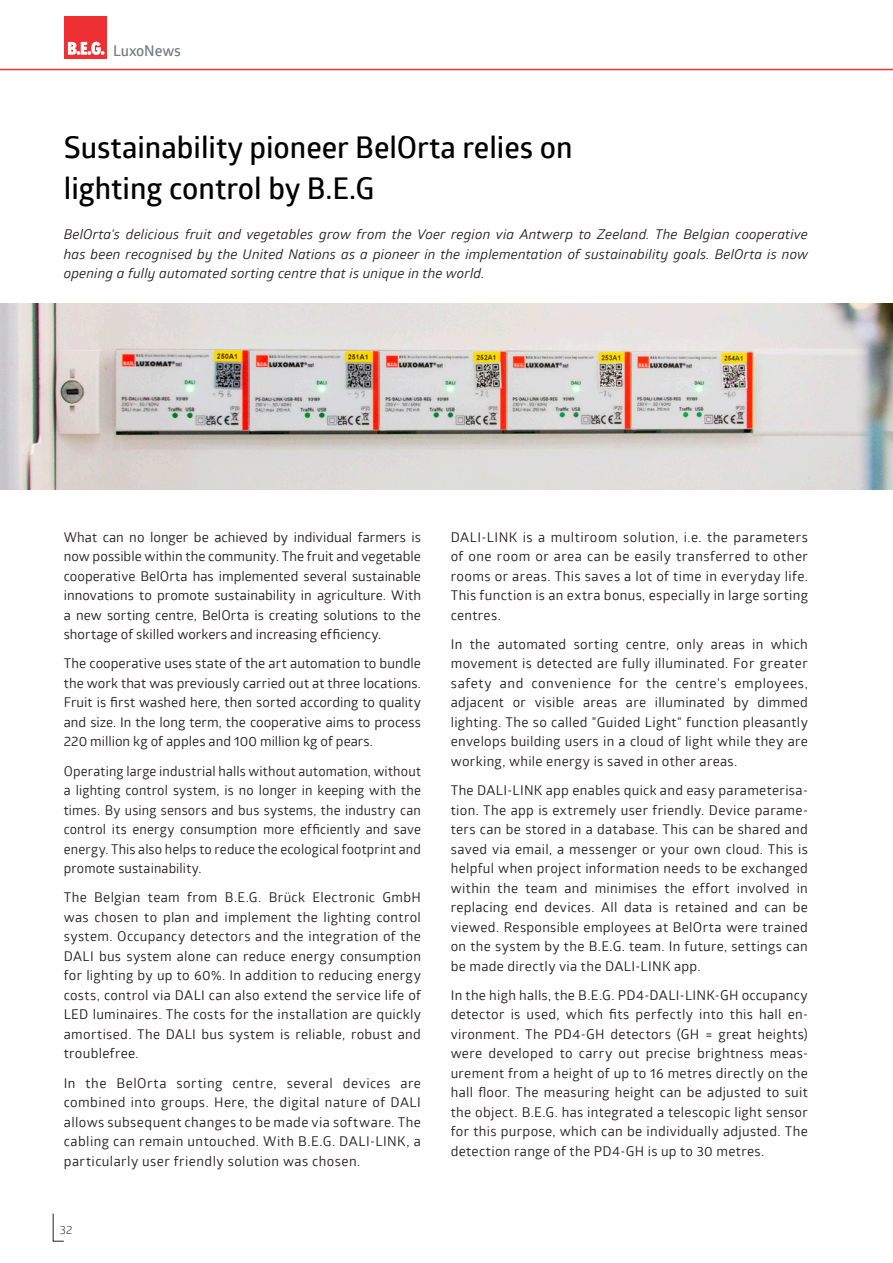
<style>
.page{position:relative;width:893px;height:1263px;background:#fff}
.page>*{position:absolute;margin:0;border:0;box-sizing:border-box;transform-origin:0 0}
.t1{font:600 30px/40.5px "Glober";color:#000}
.t2{font:600 15px "Glober";letter-spacing:-.005em;color:#717d83}
.t3{font:13.5px/19.5px "Glober";letter-spacing:.02em;color:#231f20;text-align:justify}
.t4{font:italic 13.5px/19.5px "Glober";letter-spacing:.01em;color:#231f20;text-align:justify}
.t5{font:11.7px "Glober";color:#231f20}
</style>
<div class="page">
<svg style="left:52px;top:1213px;width:12px;height:29px"></svg>
<hr style="left:0;top:69px;width:893px;height:1px;background:#ee3033">
<div style="left:64px;top:16px;width:42px;height:43px;background:#ee3033"></div>
<svg style="left:68px;top:42px;width:37px;height:13px"></svg>
<img style="left:0;top:304px;width:893px;height:185px">
<p class="t2" style="left:113px;top:40px;width:69px">LuxoNews</p>
<h1 class="t1" style="left:64px;top:126px;width:510px">Sustainability pioneer BelOrta relies on lighting control by B.E.G</h1>
<p class="t4" style="left:64px;top:224px;width:746px">BelOrta's delicious fruit and vegetables grow from the Voer region via Antwerp to Zeeland. The Belgian cooperative has been recognised by the United Nations as a pioneer in the implementation of sustainability goals. BelOrta is now opening a fully automated sorting centre that is unique in the world.</p>
<p class="t3" style="left:64px;top:526px;width:359px">What can no longer be achieved by individual farmers is now possible within the community. The fruit and vegetable cooperative BelOrta has implemented several sustainable innovations to promote sustainability in agriculture. With a new sorting centre, BelOrta is creating solutions to the shortage of skilled workers and increasing efficiency.</p>
<p class="t3" style="left:64px;top:653px;width:359px">The cooperative uses state of the art automation to bundle the work that was previously carried out at three locations.<br>Fruit is first washed here, then sorted according to quality and size. In the long term, the cooperative aims to process 220 million kg of apples and 100 million kg of pears.</p>
<p class="t3" style="left:64px;top:760px;width:359px">Operating large industrial halls without automation, without a lighting control system, is no longer in keeping with the times. By using sensors and bus systems, the industry can control its energy consumption more efficiently and save energy. This also helps to reduce the ecological footprint and promote sustainability.</p>
<p class="t3" style="left:64px;top:887px;width:359px">The Belgian team from B.E.G. Brück Electronic GmbH was chosen to plan and implement the lighting control system. Occupancy detectors and the integration of the DALI bus system alone can reduce energy consumption for lighting by up to 60%. In addition to reducing energy costs, control via DALI can also extend the service life of LED luminaires. The costs for the installation are quickly amortised. The DALI bus system is reliable, robust and troublefree.</p>
<p class="t3" style="left:64px;top:1072px;width:359px">In the BelOrta sorting centre, several devices are combined into groups. Here, the digital nature of DALI allows subsequent changes to be made via software. The cabling can remain untouched. With B.E.G. DALI-LINK, a particularly user friendly solution was chosen.</p>
<p class="t5" style="left:60px;top:1222px;width:14px">32</p>
<p class="t3" style="left:451px;top:526px;width:359px">DALI-LINK is a multiroom solution, i.e. the parameters of one room or area can be easily transferred to other rooms or areas. This saves a lot of time in everyday life.<br>This function is an extra bonus, especially in large sorting centres.</p>
<p class="t3" style="left:451px;top:634px;width:359px">In the automated sorting centre, only areas in which movement is detected are fully illuminated. For greater safety and convenience for the centre's employees, adjacent or visible areas are illuminated by dimmed lighting. The so called "Guided Light" function pleasantly envelops building users in a cloud of light while they are working, while energy is saved in other areas.</p>
<p class="t3" style="left:451px;top:780px;width:359px">The DALI-LINK app enables quick and easy parameterisa&shy;tion. The app is extremely user friendly. Device parame&shy;ters can be stored in a database. This can be shared and saved via email, a messenger or your own cloud. This is helpful when project information needs to be exchanged within the team and minimises the effort involved in replacing end devices. All data is retained and can be viewed. Responsible employees at BelOrta were trained on the system by the B.E.G. team. In future, settings can be made directly via the DALI-LINK app.</p>
<p class="t3" style="left:451px;top:985px;width:359px">In the high halls, the B.E.G. PD4-DALI-LINK-GH occupancy detector is used, which fits perfectly into this hall en&shy;vironment. The PD4-GH detectors (GH = great heights) were developed to carry out precise brightness meas&shy;urement from a height of up to 16 metres directly on the hall floor. The measuring height can be adjusted to suit the object. B.E.G. has integrated a telescopic light sensor for this purpose, which can be individually adjusted. The detection range of the PD4-GH is up to 30 metres.</p>
</div>
